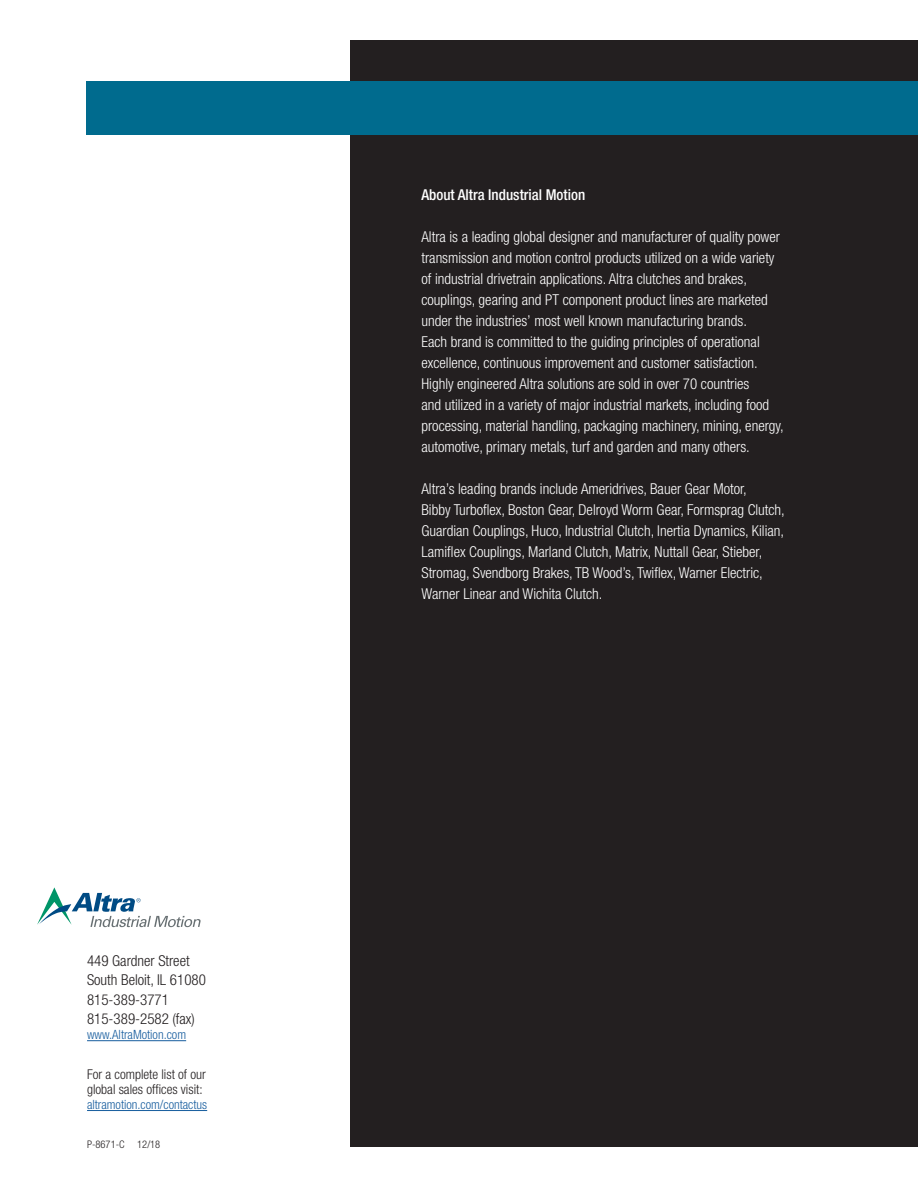
<style>
.page{position:relative;width:918px;height:1188px;background:#fff}
.page>*{position:absolute;margin:0;border:0;box-sizing:border-box;transform-origin:0 0}
.t1{font:300 condensed 15px/21px "Helvetica Neue LT Std";color:#fff}
.t2{font:300 condensed 15px/19.5px "Helvetica Neue LT Std";color:#231f20}
.t3{font:500 condensed 15px "Helvetica Neue LT Std";color:#fff}
.t4{font:300 condensed 13.5px/15px "Helvetica Neue LT Std";color:#231f20}
.t5{font:300 condensed 12.75px "Helvetica Neue LT Std";color:#175d9e}
.t6{font:300 condensed 10.5px "Helvetica Neue LT Std";color:#231f20}
</style>
<div class="page">
<div style="left:351px;top:40px;width:567px;height:1108px;background:#231f20"></div>
<div style="left:86px;top:81px;width:832px;height:54px;background:#006b8e"></div>
<svg style="left:37px;top:887px;width:164px;height:40px"></svg>
<hr style="left:87px;top:1040px;width:99px;height:1px;background:#175d9e">
<hr style="left:87px;top:1110px;width:120px;height:1px;background:#175d9e">
<p class="t2" style="left:87px;top:951px;width:120px">449 Gardner Street<br>South Beloit, IL 61080<br>815-389-3771<br>815-389-2582 (fax)</p>
<p class="t5" style="left:87px;top:1028px;width:101px">www.AltraMotion.com</p>
<p class="t4" style="left:87px;top:1067px;width:120px">For a complete list of our global sales offices visit:</p>
<p class="t5" style="left:87px;top:1097px;width:122px">altramotion.com/contactus</p>
<p class="t6" style="left:87px;top:1138px;width:75px">P-8671-C 12/18</p>
<p class="t3" style="left:421px;top:186px;width:165px">About Altra Industrial Motion</p>
<p class="t1" style="left:421px;top:226px;width:364px">Altra is a leading global designer and manufacturer of quality power transmission and motion control products utilized on a wide variety of industrial drivetrain applications. Altra clutches and brakes, couplings, gearing and PT component product lines are marketed under the industries’ most well known manufacturing brands.<br>Each brand is committed to the guiding principles of operational excellence, continuous improvement and customer satisfaction.<br>Highly engineered Altra solutions are sold in over 70 countries<br>and utilized in a variety of major industrial markets, including food processing, material handling, packaging machinery, mining, energy, automotive, primary metals, turf and garden and many others.</p>
<p class="t1" style="left:421px;top:478px;width:365px">Altra’s leading brands include Ameridrives, Bauer Gear Motor,<br>Bibby Turboflex, Boston Gear, Delroyd Worm Gear, Formsprag Clutch, Guardian Couplings, Huco, Industrial Clutch, Inertia Dynamics, Kilian, Lamiflex Couplings, Marland Clutch, Matrix, Nuttall Gear, Stieber, Stromag, Svendborg Brakes, TB Wood’s, Twiflex, Warner Electric, Warner Linear and Wichita Clutch.</p>
</div>
